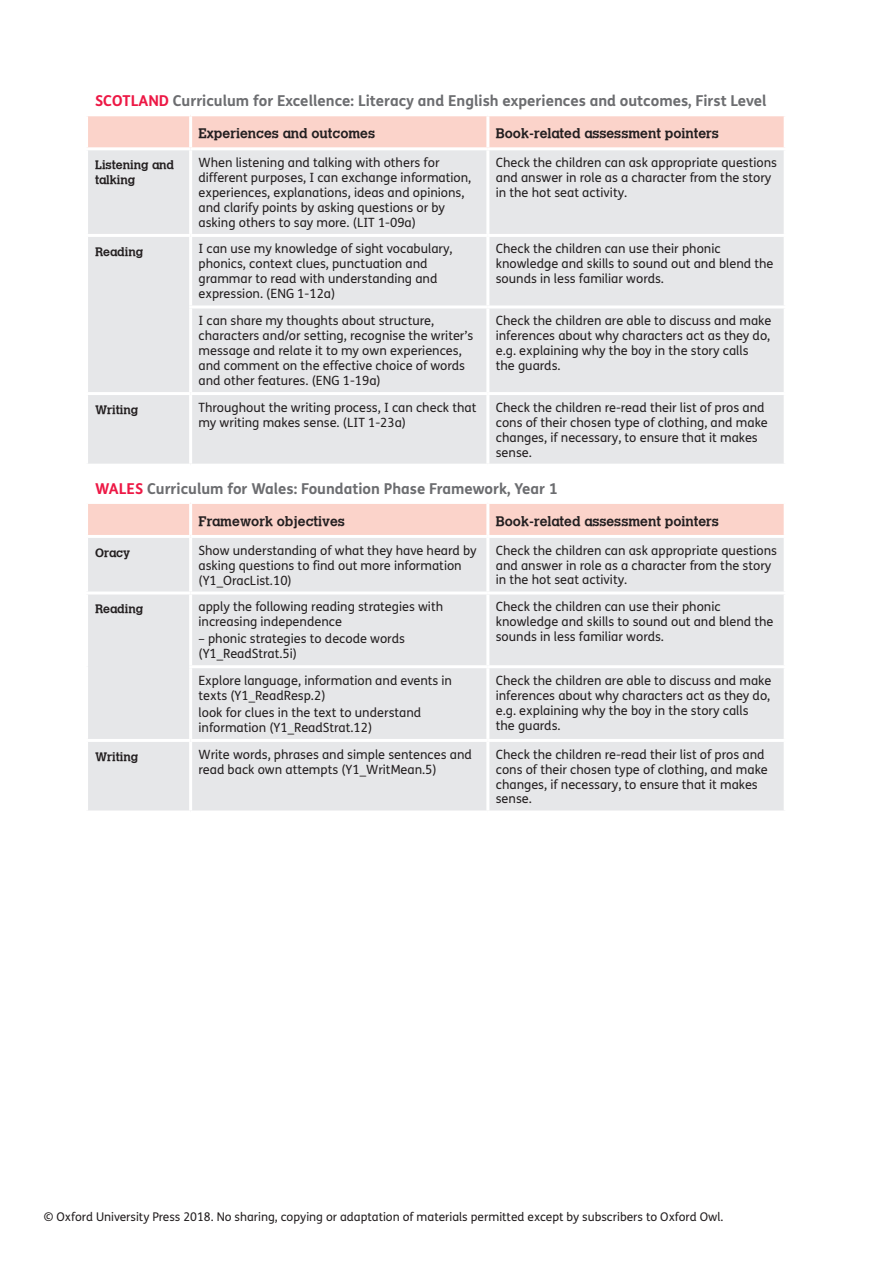
<style>
.page{position:relative;width:893px;height:1263px;background:#fff}
.page>*{position:absolute;margin:0;border:0;box-sizing:border-box;transform-origin:0 0}
.t1{font:700 15px "FS Me";color:#6c6d70}
.t2{font:13.5px "Calvert MT Bold";color:#231f20}
.t3{font:12.75px/15px "FS Me";color:#231f20}
.t4{font:12px "FS Me";color:#231f20}
.t5{font:12px/15px "Calvert MT Bold";color:#231f20}
.s1{color:#ed1845}
</style>
<div class="page">
<div style="left:88px;top:116px;width:696px;height:31px;background:#fbd3ca"></div>
<div style="left:88px;top:150px;width:696px;height:314px;background:#e6e7e9"></div>
<hr style="left:85px;top:392px;width:106px;height:3px;background:#fff">
<hr style="left:189px;top:395px;width:3px;height:69px;background:#fff">
<hr style="left:189px;top:150px;width:3px;height:84px;background:#fff">
<hr style="left:85px;top:234px;width:106px;height:3px;background:#fff">
<hr style="left:189px;top:116px;width:3px;height:31px;background:#fff">
<hr style="left:486px;top:116px;width:3px;height:31px;background:#fff">
<hr style="left:486px;top:150px;width:3px;height:84px;background:#fff">
<hr style="left:191px;top:234px;width:297px;height:3px;background:#fff">
<hr style="left:189px;top:237px;width:3px;height:68px;background:#fff">
<hr style="left:488px;top:234px;width:299px;height:3px;background:#fff">
<hr style="left:486px;top:237px;width:3px;height:68px;background:#fff">
<hr style="left:189px;top:305px;width:299px;height:3px;background:#fff">
<hr style="left:189px;top:308px;width:3px;height:84px;background:#fff">
<hr style="left:488px;top:305px;width:299px;height:3px;background:#fff">
<hr style="left:486px;top:308px;width:3px;height:84px;background:#fff">
<hr style="left:191px;top:392px;width:297px;height:3px;background:#fff">
<hr style="left:488px;top:392px;width:299px;height:3px;background:#fff">
<hr style="left:486px;top:395px;width:3px;height:69px;background:#fff">
<div style="left:88px;top:504px;width:696px;height:31px;background:#fbd3ca"></div>
<div style="left:88px;top:538px;width:696px;height:272px;background:#e6e7e9"></div>
<hr style="left:85px;top:739px;width:106px;height:3px;background:#fff">
<hr style="left:189px;top:742px;width:3px;height:68px;background:#fff">
<hr style="left:189px;top:538px;width:3px;height:53px;background:#fff">
<hr style="left:85px;top:591px;width:106px;height:3px;background:#fff">
<hr style="left:189px;top:504px;width:3px;height:31px;background:#fff">
<hr style="left:486px;top:504px;width:3px;height:31px;background:#fff">
<hr style="left:486px;top:538px;width:3px;height:53px;background:#fff">
<hr style="left:191px;top:591px;width:297px;height:3px;background:#fff">
<hr style="left:189px;top:594px;width:3px;height:71px;background:#fff">
<hr style="left:488px;top:591px;width:299px;height:3px;background:#fff">
<hr style="left:486px;top:594px;width:3px;height:71px;background:#fff">
<hr style="left:189px;top:665px;width:299px;height:3px;background:#fff">
<hr style="left:189px;top:668px;width:3px;height:71px;background:#fff">
<hr style="left:488px;top:665px;width:299px;height:3px;background:#fff">
<hr style="left:486px;top:668px;width:3px;height:71px;background:#fff">
<hr style="left:191px;top:739px;width:297px;height:3px;background:#fff">
<hr style="left:488px;top:739px;width:299px;height:3px;background:#fff">
<hr style="left:486px;top:742px;width:3px;height:68px;background:#fff">
<p class="t1" style="left:95px;top:89px;width:673px"><span class="s1">SCOTLAND</span> Curriculum for Excellence: Literacy and English experiences and outcomes, First Level</p>
<p class="t2" style="left:199px;top:125px;width:178px">Experiences and outcomes</p>
<p class="t2" style="left:496px;top:125px;width:225px">Book-related assessment pointers</p>
<p class="t5" style="left:95px;top:157px;width:81px">Listening and talking</p>
<p class="t3" style="left:199px;top:155px;width:274px">When listening and talking with others for different purposes, I can exchange information, experiences, explanations, ideas and opinions, and clarify points by asking questions or by asking others to say more. (LIT 1-09a)</p>
<p class="t3" style="left:496px;top:155px;width:283px">Check the children can ask appropriate questions and answer in role as a character from the story in the hot seat activity.</p>
<p class="t5" style="left:95px;top:244px;width:50px">Reading</p>
<p class="t3" style="left:199px;top:241px;width:256px">I can use my knowledge of sight vocabulary, phonics, context clues, punctuation and grammar to read with understanding and expression. (ENG 1-12a)</p>
<p class="t3" style="left:496px;top:241px;width:279px">Check the children can use their phonic knowledge and skills to sound out and blend the sounds in less familiar words.</p>
<p class="t3" style="left:199px;top:313px;width:276px">I can share my thoughts about structure, characters and/or setting, recognise the writer’s message and relate it to my own experiences, and comment on the effective choice of words and other features. (ENG 1-19a)</p>
<p class="t3" style="left:496px;top:313px;width:277px">Check the children are able to discuss and make inferences about why characters act as they do, e.g. explaining why the boy in the story calls<br>the guards.</p>
<p class="t5" style="left:95px;top:402px;width:45px">Writing</p>
<p class="t3" style="left:199px;top:399px;width:279px">Throughout the writing process, I can check that my writing makes sense. (LIT 1-23a)</p>
<p class="t3" style="left:496px;top:399px;width:273px">Check the children re-read their list of pros and cons of their chosen type of clothing, and make changes, if necessary, to ensure that it makes sense.</p>
<p class="t1" style="left:95px;top:477px;width:464px"><span class="s1">WALES</span> Curriculum for Wales: Foundation Phase Framework, Year 1</p>
<p class="t2" style="left:199px;top:513px;width:148px">Framework objectives</p>
<p class="t2" style="left:496px;top:513px;width:225px">Book-related assessment pointers</p>
<p class="t5" style="left:95px;top:545px;width:37px">Oracy</p>
<p class="t3" style="left:199px;top:542px;width:280px">Show understanding of what they have heard by asking questions to find out more information (Y1_OracList.10)</p>
<p class="t3" style="left:496px;top:542px;width:283px">Check the children can ask appropriate questions and answer in role as a character from the story in the hot seat activity.</p>
<p class="t5" style="left:95px;top:601px;width:50px">Reading</p>
<p class="t3" style="left:199px;top:599px;width:246px">apply the following reading strategies with increasing independence</p>
<p class="t3" style="left:199px;top:631px;width:208px">– phonic strategies to decode words (Y1_ReadStrat.5i)</p>
<p class="t3" style="left:496px;top:599px;width:279px">Check the children can use their phonic knowledge and skills to sound out and blend the sounds in less familiar words.</p>
<p class="t3" style="left:199px;top:672px;width:255px">Explore language, information and events in texts (Y1_ReadResp.2)</p>
<p class="t3" style="left:199px;top:705px;width:224px">look for clues in the text to understand information (Y1_ReadStrat.12)</p>
<p class="t3" style="left:496px;top:672px;width:277px">Check the children are able to discuss and make inferences about why characters act as they do, e.g. explaining why the boy in the story calls<br>the guards.</p>
<p class="t5" style="left:95px;top:749px;width:45px">Writing</p>
<p class="t3" style="left:199px;top:746px;width:275px">Write words, phrases and simple sentences and read back own attempts (Y1_WritMean.5)</p>
<p class="t3" style="left:496px;top:746px;width:273px">Check the children re-read their list of pros and cons of their chosen type of clothing, and make changes, if necessary, to ensure that it makes sense.</p>
<p class="t4" style="left:44px;top:1208px;width:681px">© Oxford University Press 2018. No sharing, copying or adaptation of materials permitted except by subscribers to Oxford Owl.</p>
</div>
